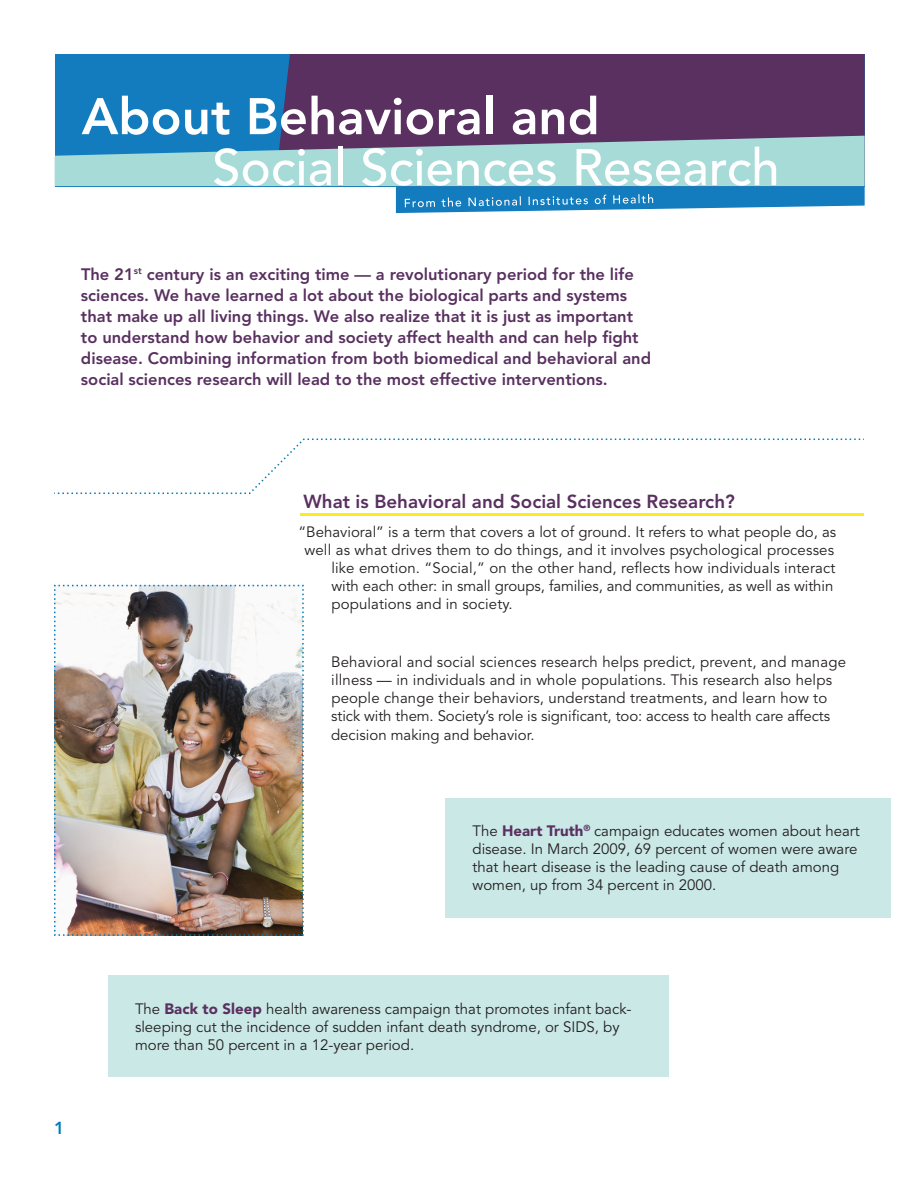
<style>
.page{position:relative;width:918px;height:1188px;background:#fff}
.page>*{position:absolute;margin:0;border:0;box-sizing:border-box;transform-origin:0 0}
.Image{font:500 51px/51px "Avenir LT Std";color:#fff}
.H1__11_5___13{font:800 18.75px "Avenir LT Std";color:#593060}
.t1{font:800 17.25px "Avenir LT Std";color:#007bbc}
.Intro_Body__11_14{font:800 16.5px/21px "Avenir LT Std";color:#593060}
.Body_Copy__10_12{font:15px/18px "Avenir LT Std";color:#231f20}
.s1{font-weight:800}
.s2{font-weight:900;color:#593060}
</style>
<div class="page">
<div style="left:55px;top:54px;width:810px;height:132px;background:#137cbe"></div>
<div style="left:280px;top:54px;width:585px;height:82px;background:#593060"></div>
<svg style="left:55px;top:136px;width:810px;height:77px"></svg>
<div style="left:446px;top:798px;width:445px;height:119px;background:#cae8e6"></div>
<div style="left:108px;top:976px;width:560px;height:101px;background:#cae8e6"></div>
<img style="left:54px;top:584px;width:250px;height:352px">
<hr style="left:301px;top:513px;width:563px;height:2px;background:#ffea1b">
<svg style="left:54px;top:438px;width:810px;height:56px"></svg>
<p class="Image" style="left:212px;top:92px;width:569px;text-indent:-131px"><span class="s1">About Behavioral and<br></span>Social Sciences Research</p>
<p class="Intro_Body__11_14" style="left:81px;top:263px;width:572px">The 21<sup>st</sup> century is an exciting time — a revolutionary period for the life sciences. We have learned a lot about the biological parts and systems that make up all living things. We also realize that it is just as important to understand how behavior and society affect health and can help fight disease. Combining information from both biomedical and behavioral and social sciences research will lead to the most effective interventions.</p>
<p class="t1" style="left:54px;top:1118px;width:12px">1</p>
<p class="H1__11_5___13" style="left:304px;top:491px;width:433px">What is Behavioral and Social Sciences Research?</p>
<p class="Body_Copy__10_12" style="left:298px;top:523px;width:539px">“Behavioral” is a term that covers a lot of ground. It refers to what people do, as</p>
<p class="Body_Copy__10_12" style="left:305px;top:541px;width:531px">well as what drives them to do things, and it involves psychological processes</p>
<p class="Body_Copy__10_12" style="left:331px;top:559px;width:506px">like emotion. “Social,” on the other hand, reflects how individuals interact</p>
<p class="Body_Copy__10_12" style="left:332px;top:577px;width:503px">with each other: in small groups, families, and communities, as well as within</p>
<p class="Body_Copy__10_12" style="left:331px;top:595px;width:183px">populations and in society.</p>
<p class="Body_Copy__10_12" style="left:331px;top:653px;width:516px">Behavioral and social sciences research helps predict, prevent, and manage illness — in individuals and in whole populations. This research also helps people change their behaviors, understand treatments, and learn how to stick with them. Society’s role is significant, too: access to health care affects</p>
<p class="Body_Copy__10_12" style="left:331px;top:726px;width:205px">decision making and behavior.</p>
<p class="Body_Copy__10_12" style="left:472px;top:823px;width:389px">The <span class="s2">Heart Truth</span><sup>®</sup> campaign educates women about heart disease. In March 2009, 69 percent of women were aware that heart disease is the leading cause of death among women, up from 34 percent in 2000.</p>
<p class="Body_Copy__10_12" style="left:135px;top:1000px;width:498px">The <span class="s2">Back to Sleep</span> health awareness campaign that promotes infant back&shy;sleeping cut the incidence of sudden infant death syndrome, or SIDS, by more than 50 percent in a 12-year period.</p>
</div>
